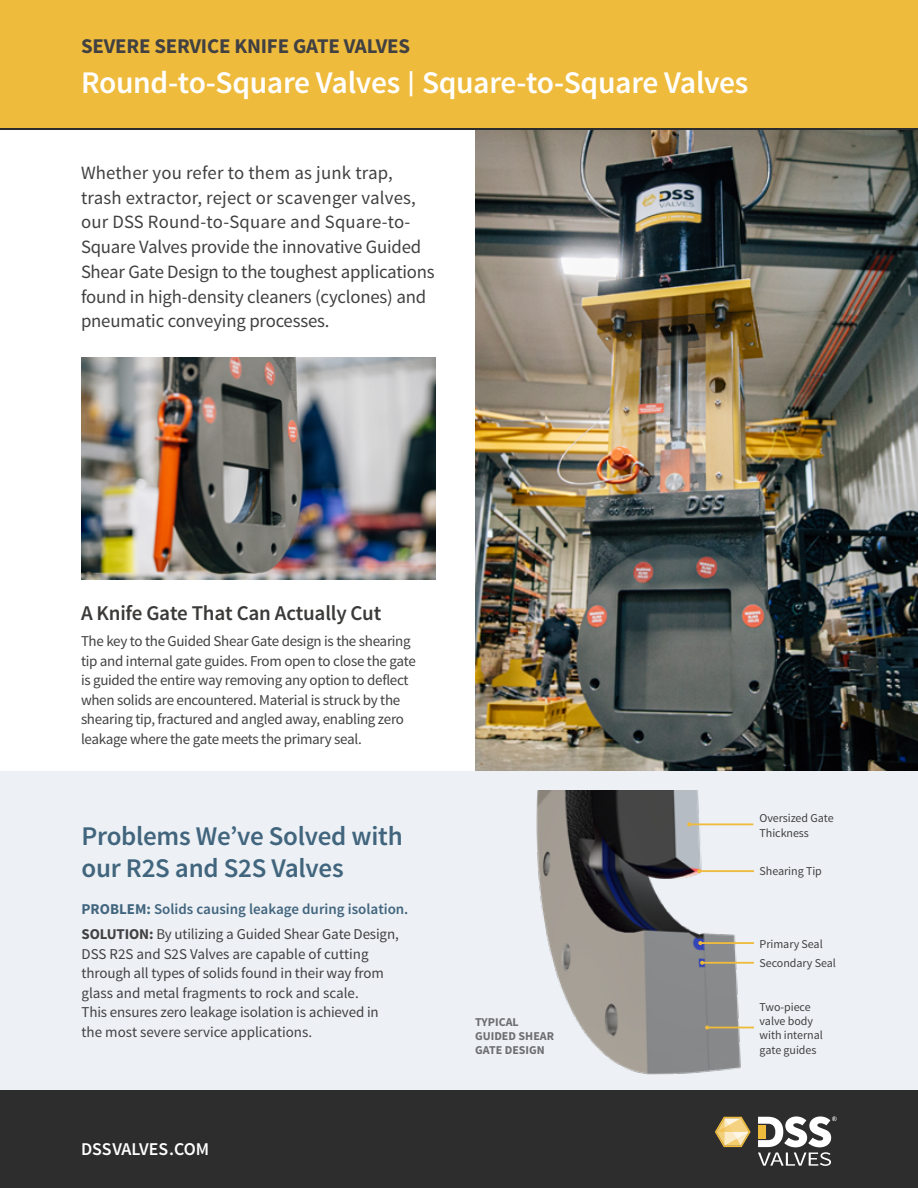
<style>
.page{position:relative;width:918px;height:1188px;background:#fff}
.page>*{position:absolute;margin:0;border:0;box-sizing:border-box;transform-origin:0 0}
.t1{font:600 31.5px "Source Sans Pro";letter-spacing:-.01em;color:#fff}
.t2{font:600 27px/31.5px "Source Sans Pro";letter-spacing:-.01em;color:#42657e}
.t3{font:700 21px "Source Sans Pro";letter-spacing:-.01em;color:#414042}
.t4{font:600 21px "Source Sans Pro";letter-spacing:-.01em;color:#3b3a39}
.t5{font:18.75px/24.8px "Source Sans Pro";letter-spacing:-.01em;color:#414042}
.t6{font:600 18px "Source Sans Pro";color:#fff}
.Bullet-SMALL_header{font:15px/19.5px "Source Sans Pro";letter-spacing:-.02em;color:#414042}
.t7{font:600 15px "Source Sans Pro";color:#42657e}
.t8{font:12px/14.2px "Source Sans Pro";letter-spacing:-.005em;color:#414042}
.t9{font:700 12px/14.2px "Source Sans Pro";color:#6d6e71}
.s1{font-size:25.2px}
.s2{font-weight:700}
</style>
<div class="page">
<img style="left:475px;top:130px;width:443px;height:641px">
<div style="left:0;top:771px;width:918px;height:320px;background:#edf1f5"></div>
<div style="left:0;top:0;width:918px;height:130px;background:#efbb3d"></div>
<div style="left:0;top:1091px;width:918px;height:97px;background:#2d2d2d"></div>
<svg style="left:715px;top:1117px;width:36px;height:30px"></svg>
<svg style="left:758px;top:1116px;width:79px;height:50px"></svg>
<hr style="left:0;top:129px;width:918px;height:1px;background:#2d2d2d">
<img style="left:82px;top:358px;width:354px;height:222px">
<img style="left:536px;top:791px;width:206px;height:284px">
<hr style="left:689px;top:823px;width:64px;height:2px;background:#efbb3d">
<svg style="left:687px;top:822px;width:4px;height:4px"></svg>
<hr style="left:699px;top:870px;width:55px;height:2px;background:#efbb3d">
<svg style="left:697px;top:869px;width:4px;height:4px"></svg>
<hr style="left:700px;top:942px;width:54px;height:2px;background:#efbb3d">
<svg style="left:698px;top:941px;width:4px;height:4px"></svg>
<hr style="left:702px;top:962px;width:52px;height:2px;background:#efbb3d">
<svg style="left:700px;top:961px;width:4px;height:4px"></svg>
<hr style="left:707px;top:1027px;width:47px;height:1px;background:#efbb3d">
<svg style="left:705px;top:1026px;width:4px;height:4px"></svg>
<p class="t3" style="left:81px;top:33px;width:331px">SEVERE SERVICE KNIFE GATE VALVES</p>
<p class="t1" style="left:81px;top:63px;width:669px">Round-to-Square Valves <span class="s1">|</span> Square-to-Square Valves</p>
<p class="t5" style="left:81px;top:161px;width:355px">Whether you refer to them as junk trap, trash extractor, reject or scavenger valves, our DSS Round-to-Square and Square-to-Square Valves provide the innovative Guided Shear Gate Design to the toughest applications found in high-density cleaners (cyclones) and pneumatic conveying processes.</p>
<p class="t4" style="left:81px;top:600px;width:302px">A Knife Gate That Can Actually Cut</p>
<p class="Bullet-SMALL_header" style="left:81px;top:632px;width:336px">The key to the Guided Shear Gate design is the shearing tip and internal gate guides. From open to close the gate is guided the entire way removing any option to deflect when solids are encountered. Material is struck by the shearing tip, fractured and angled away, enabling zero leakage where the gate meets the primary seal.</p>
<p class="t2" style="left:82px;top:822px;width:323px">Problems We’ve Solved with our R2S and S2S Valves</p>
<p class="t7" style="left:82px;top:900px;width:328px"><span class="s2">PROBLEM:</span> Solids causing leakage during isolation.</p>
<p class="Bullet-SMALL_header" style="left:82px;top:925px;width:319px"><span class="s2">SOLUTION:</span> By utilizing a Guided Shear Gate Design, DSS R2S and S2S Valves are capable of cutting through all types of solids found in their way from glass and metal fragments to rock and scale.<br>This ensures zero leakage isolation is achieved in the most severe service applications.</p>
<p class="t6" style="left:81px;top:1138px;width:130px">DSSVALVES.COM</p>
<p class="t9" style="left:475px;top:1015px;width:80px">TYPICAL<br>GUIDED SHEAR<br>GATE DESIGN</p>
<p class="t8" style="left:760px;top:811px;width:76px">Oversized Gate<br>Thickness</p>
<p class="t8" style="left:760px;top:864px;width:64px">Shearing Tip</p>
<p class="t8" style="left:760px;top:937px;width:65px">Primary Seal</p>
<p class="t8" style="left:760px;top:956px;width:78px">Secondary Seal</p>
<p class="t8" style="left:760px;top:1000px;width:65px">Two-piece valve body with internal gate guides</p>
</div>
